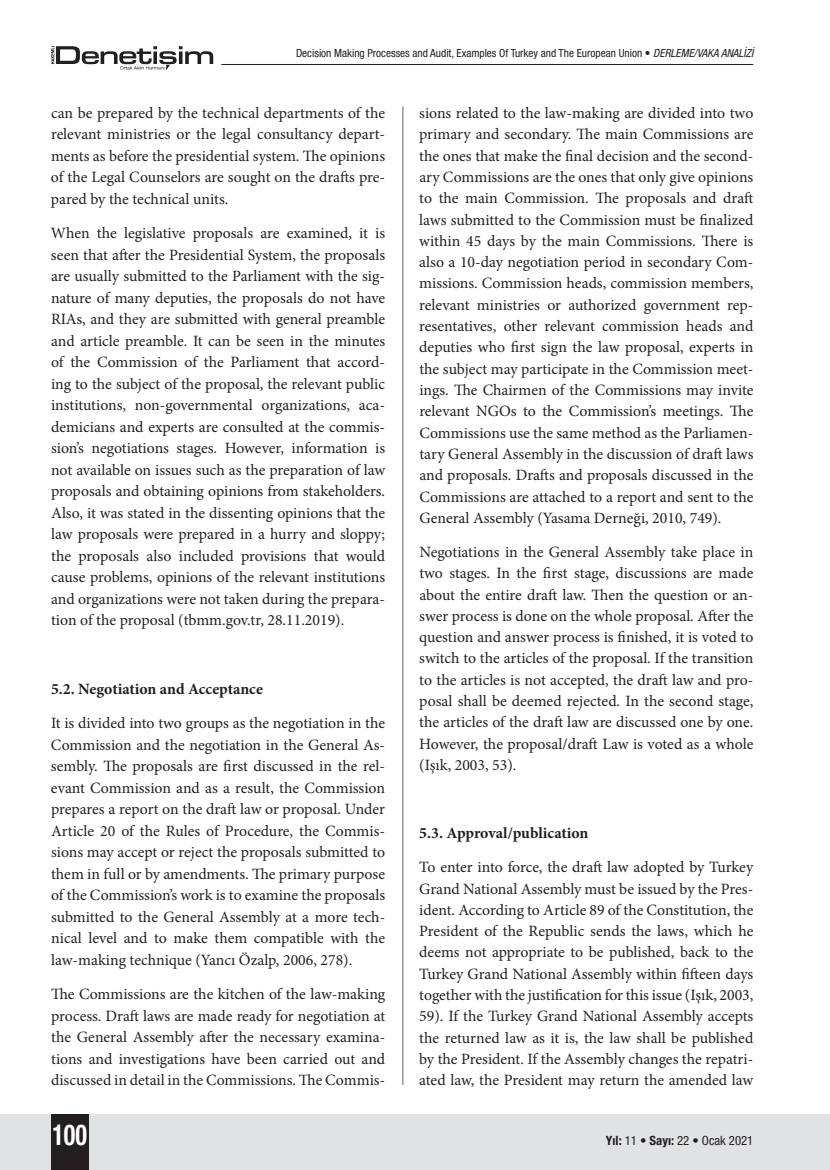
<style>
.page{position:relative;width:830px;height:1170px;background:#fff}
.page>*{position:absolute;margin:0;border:0;box-sizing:border-box;transform-origin:0 0}
.t1{font:700 condensed 28.8px "Helvetica Neue LT Pro";color:#fff;scale:.83 1}
.t2{font:15.75px/21.3px "Minion Pro";color:#231f20;text-align:justify}
.t3{font:700 15.75px "Minion Pro";letter-spacing:-.005em;color:#231f20}
.t4{font:condensed 12.75px "Helvetica Neue LT Pro";color:#231f20}
.t5{font:condensed 11.25px "Helvetica Neue LT Pro";color:#231f20}
.s1{font-style:italic}
.s2{font-weight:700}
</style>
<div class="page">
<hr style="left:402px;top:106px;width:1px;height:978px;background:#636366">
<hr style="left:221px;top:64px;width:532px;height:1px;background:#231f20">
<svg style="left:51px;top:46px;width:162px;height:24px"></svg>
<div style="left:0;top:1114px;width:829px;height:55px;background:#e1e2e4"></div>
<hr style="left:829px;top:1114px;width:1px;height:55px;background:#e1e2e4">
<div style="left:51px;top:1114px;width:37px;height:55px;background:#231f20"></div>
<p class="t5" style="left:296px;top:47px;width:458px">Decision Making Processes and Audit, Examples Of Turkey and The European Union • <span class="s1">DERLEME/VAKA ANALİZİ</span></p>
<p class="t2" style="left:51px;top:102px;width:335px">can be prepared by the technical departments of the relevant ministries or the legal consultancy depart&shy;ments as before the presidential system. The opinions of the Legal Counselors are sought on the drafts pre&shy;pared by the technical units.</p>
<p class="t2" style="left:51px;top:222px;width:335px">When the legislative proposals are examined, it is seen that after the Presidential System, the proposals are usually submitted to the Parliament with the sig&shy;nature of many deputies, the proposals do not have RIAs, and they are submitted with general preamble and article preamble. It can be seen in the minutes of the Commission of the Parliament that accord&shy;ing to the subject of the proposal, the relevant public institutions, non-governmental organizations, aca&shy;demicians and experts are consulted at the commis&shy;sion’s negotiations stages. However, information is not available on issues such as the preparation of law proposals and obtaining opinions from stakeholders.<br>Also, it was stated in the dissenting opinions that the law proposals were prepared in a hurry and sloppy; the proposals also included provisions that would cause problems, opinions of the relevant institutions and organizations were not taken during the prepara&shy;tion of the proposal (tbmm.gov.tr, 28.11.2019).</p>
<p class="t3" style="left:51px;top:677px;width:213px">5.2. Negotiation and Acceptance</p>
<p class="t2" style="left:51px;top:712px;width:335px">It is divided into two groups as the negotiation in the Commission and the negotiation in the General As&shy;sembly. The proposals are first discussed in the rel&shy;evant Commission and as a result, the Commission prepares a report on the draft law or proposal. Under Article 20 of the Rules of Procedure, the Commis&shy;sions may accept or reject the proposals submitted to them in full or by amendments. The primary purpose of the Commission’s work is to examine the proposals submitted to the General Assembly at a more tech&shy;nical level and to make them compatible with the law-making technique (Yancı Özalp, 2006, 278).</p>
<p class="t2" style="left:51px;top:983px;width:335px">The Commissions are the kitchen of the law-making process. Draft laws are made ready for negotiation at the General Assembly after the necessary examina&shy;tions and investigations have been carried out and discussed in detail in the Commissions. The Commis-</p>
<p class="t2" style="left:419px;top:102px;width:335px">sions related to the law-making are divided into two primary and secondary. The main Commissions are the ones that make the final decision and the second&shy;ary Commissions are the ones that only give opinions to the main Commission. The proposals and draft laws submitted to the Commission must be finalized within 45 days by the main Commissions. There is also a 10-day negotiation period in secondary Com&shy;missions. Commission heads, commission members, relevant ministries or authorized government rep&shy;resentatives, other relevant commission heads and deputies who first sign the law proposal, experts in the subject may participate in the Commission meet&shy;ings. The Chairmen of the Commissions may invite relevant NGOs to the Commission’s meetings. The Commissions use the same method as the Parliamen&shy;tary General Assembly in the discussion of draft laws and proposals. Drafts and proposals discussed in the Commissions are attached to a report and sent to the General Assembly (Yasama Derneği, 2010, 749).</p>
<p class="t2" style="left:419px;top:541px;width:335px">Negotiations in the General Assembly take place in two stages. In the first stage, discussions are made about the entire draft law. Then the question or an&shy;swer process is done on the whole proposal. After the question and answer process is finished, it is voted to switch to the articles of the proposal. If the transition to the articles is not accepted, the draft law and pro&shy;posal shall be deemed rejected. In the second stage, the articles of the draft law are discussed one by one.<br>However, the proposal/draft Law is voted as a whole (Işık, 2003, 53).</p>
<p class="t3" style="left:419px;top:822px;width:171px">5.3. Approval/publication</p>
<p class="t2" style="left:419px;top:856px;width:335px">To enter into force, the draft law adopted by Turkey Grand National Assembly must be issued by the Pres&shy;ident. According to Article 89 of the Constitution, the President of the Republic sends the laws, which he deems not appropriate to be published, back to the Turkey Grand National Assembly within fifteen days together with the justification for this issue (Işık, 2003, 59). If the Turkey Grand National Assembly accepts the returned law as it is, the law shall be published by the President. If the Assembly changes the repatri&shy;ated law, the President may return the amended law</p>
<h1 class="t1" style="left:52px;top:1117px;width:43px">100</h1>
<p class="t4" style="left:605px;top:1133px;width:149px"><span class="s2">Yıl:</span> 11 <span class="s2">• Sayı:</span> 22 <span class="s2">•</span> Ocak 2021</p>
</div>
